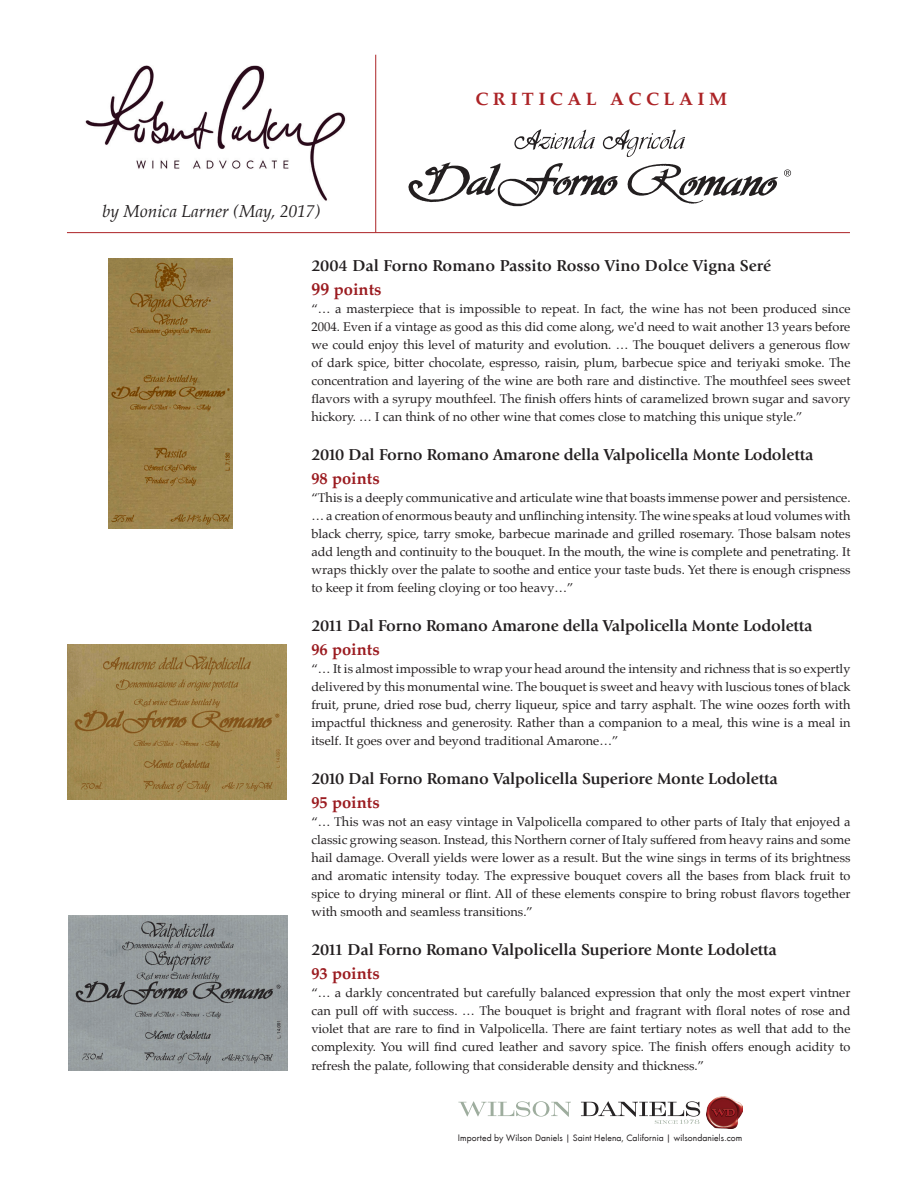
<style>
.page{position:relative;width:918px;height:1188px;background:#fff}
.page>*{position:absolute;margin:0;border:0;box-sizing:border-box;transform-origin:0 0}
.t1{font:700 18px "Palatino";letter-spacing:.25em;color:#ac2326}
.t2{font:italic 17.4px "Palatino";color:#231f20}
.t3{font:700 16.5px "Giovanni Std";letter-spacing:-.01em;color:#231f20}
.t4{font:700 16.5px "Palatino";color:#9b1b20}
.t5{font:12.75px/18px "Palatino";color:#231f20;text-align:justify}
.t6{font:9.75px "Futura Boo";letter-spacing:.01em;color:#231f20}
.s1{font-size:18px}
</style>
<div class="page">
<svg style="left:458px;top:1101px;width:113px;height:16px"></svg>
<img style="left:707px;top:1096px;width:35px;height:33px">
<svg style="left:581px;top:1101px;width:119px;height:23px"></svg>
<svg style="left:784px;top:169px;width:7px;height:7px"></svg>
<svg style="left:408px;top:129px;width:370px;height:77px"></svg>
<img style="left:85px;top:65px;width:261px;height:136px">
<img style="left:108px;top:259px;width:125px;height:270px">
<img style="left:68px;top:644px;width:219px;height:156px">
<img style="left:68px;top:915px;width:220px;height:156px">
<hr style="left:67px;top:232px;width:783px;height:1px;background:#ac2326">
<hr style="left:375px;top:55px;width:1px;height:177px;background:#ac2326">
<p class="t2" style="left:103px;top:196px;width:220px">by Monica Larner (May, 2017)</p>
<p class="t1" style="left:475px;top:83px;width:253px">CRITICAL ACCLAIM</p>
<p class="t3" style="left:311px;top:256px;width:461px">2004 Dal Forno Romano Passito Rosso Vino Dolce Vigna Seré</p>
<p class="t4" style="left:311px;top:275px;width:72px"><span class="s1">99</span> points</p>
<p class="t5" style="left:311px;top:299px;width:541px">“… a masterpiece that is impossible to repeat. In fact, the wine has not been produced since 2004. Even if a vintage as good as this did come along, we'd need to wait another 13 years before we could enjoy this level of maturity and evolution. … The bouquet delivers a generous flow of dark spice, bitter chocolate, espresso, raisin, plum, barbecue spice and teriyaki smoke. The concentration and layering of the wine are both rare and distinctive. The mouthfeel sees sweet flavors with a syrupy mouthfeel. The finish offers hints of caramelized brown sugar and savory hickory. … I can think of no other wine that comes close to matching this unique style.”</p>
<p class="t3" style="left:311px;top:445px;width:503px">2010 Dal Forno Romano Amarone della Valpolicella Monte Lodoletta</p>
<p class="t4" style="left:311px;top:464px;width:70px">98 points</p>
<p class="t5" style="left:311px;top:488px;width:541px">“This is a deeply communicative and articulate wine that boasts immense power and persistence. … a creation of enormous beauty and unflinching intensity. The wine speaks at loud volumes with black cherry, spice, tarry smoke, barbecue marinade and grilled rosemary. Those balsam notes add length and continuity to the bouquet. In the mouth, the wine is complete and penetrating. It wraps thickly over the palate to soothe and entice your taste buds. Yet there is enough crispness to keep it from feeling cloying or too heavy…”</p>
<p class="t3" style="left:311px;top:616px;width:502px">2011 Dal Forno Romano Amarone della Valpolicella Monte Lodoletta</p>
<p class="t4" style="left:311px;top:635px;width:70px">96 points</p>
<p class="t5" style="left:311px;top:659px;width:541px">“… It is almost impossible to wrap your head around the intensity and richness that is so expertly delivered by this monumental wine. The bouquet is sweet and heavy with luscious tones of black fruit, prune, dried rose bud, cherry liqueur, spice and tarry asphalt. The wine oozes forth with impactful thickness and generosity. Rather than a companion to a meal, this wine is a meal in itself. It goes over and beyond traditional Amarone…”</p>
<p class="t3" style="left:311px;top:769px;width:468px">2010 Dal Forno Romano Valpolicella Superiore Monte Lodoletta</p>
<p class="t4" style="left:311px;top:788px;width:70px">95 points</p>
<p class="t5" style="left:311px;top:812px;width:541px">“… This was not an easy vintage in Valpolicella compared to other parts of Italy that enjoyed a classic growing season. Instead, this Northern corner of Italy suffered from heavy rains and some hail damage. Overall yields were lower as a result. But the wine sings in terms of its brightness and aromatic intensity today. The expressive bouquet covers all the bases from black fruit to spice to drying mineral or flint. All of these elements conspire to bring robust flavors together with smooth and seamless transitions.”</p>
<p class="t3" style="left:311px;top:940px;width:467px">2011 Dal Forno Romano Valpolicella Superiore Monte Lodoletta</p>
<p class="t4" style="left:311px;top:959px;width:70px">93 points</p>
<p class="t5" style="left:311px;top:983px;width:541px">“… a darkly concentrated but carefully balanced expression that only the most expert vintner can pull off with success. … The bouquet is bright and fragrant with floral notes of rose and violet that are rare to find in Valpolicella. There are faint tertiary notes as well that add to the complexity. You will find cured leather and savory spice. The finish offers enough acidity to</p>
<p class="t5" style="left:311px;top:1057px;width:394px">refresh the palate, following that considerable density and thickness.”</p>
<p class="t6" style="left:458px;top:1132px;width:286px">Imported by Wilson Daniels | Saint Helena, California | wilsondaniels.com</p>
</div>
